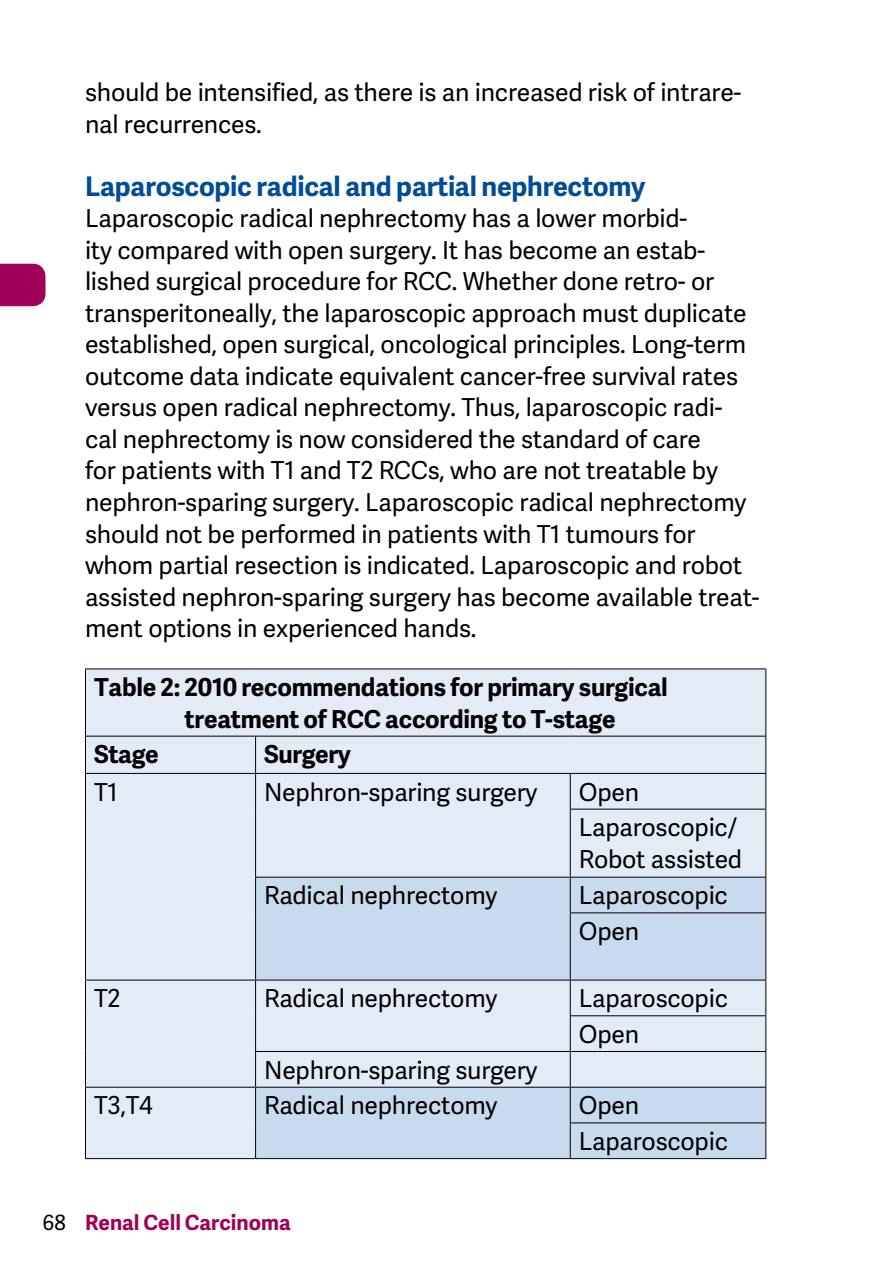
<style>
.page{position:relative;width:893px;height:1276px;background:#fff}
.page>*{position:absolute;margin:0;border:0;box-sizing:border-box;transform-origin:0 0}
.t1{font:700 27px "Adelle Sans";letter-spacing:-.01em;color:#004d95}
.t2{font:24.6px/31.5px "Adelle Sans";letter-spacing:-.01em;color:#000}
.t3{font:700 24.6px/31.5px "Adelle Sans";letter-spacing:-.01em;color:#000}
.t4{font:700 21px "Adelle Sans";color:#a00057}
.s1{font-weight:400;color:#000}
</style>
<div class="page">
<div style="left:0;top:264px;width:46px;height:42px;background:#a00057"></div>
<div style="left:86px;top:669px;width:679px;height:489px;background:#e3ecf6"></div>
<svg style="left:256px;top:877px;width:509px;height:281px;background:#cfdeee"></svg>
<hr style="left:85px;top:668px;width:171px;height:1px;background:#000">
<hr style="left:85px;top:669px;width:1px;height:66px;background:#000">
<hr style="left:256px;top:668px;width:314px;height:1px;background:#000">
<hr style="left:570px;top:668px;width:196px;height:1px;background:#000">
<hr style="left:765px;top:669px;width:1px;height:66px;background:#000">
<hr style="left:85px;top:735px;width:171px;height:1px;background:#000">
<hr style="left:85px;top:736px;width:1px;height:37px;background:#000">
<hr style="left:256px;top:735px;width:314px;height:1px;background:#000">
<hr style="left:255px;top:736px;width:1px;height:37px;background:#000">
<hr style="left:570px;top:735px;width:196px;height:1px;background:#000">
<hr style="left:765px;top:736px;width:1px;height:37px;background:#000">
<hr style="left:85px;top:773px;width:171px;height:1px;background:#000">
<hr style="left:85px;top:774px;width:1px;height:35px;background:#000">
<hr style="left:85px;top:809px;width:1px;height:68px;background:#000">
<hr style="left:85px;top:877px;width:1px;height:36px;background:#000">
<hr style="left:85px;top:913px;width:1px;height:66px;background:#000">
<hr style="left:256px;top:773px;width:314px;height:1px;background:#000">
<hr style="left:255px;top:774px;width:1px;height:35px;background:#000">
<hr style="left:255px;top:809px;width:1px;height:67px;background:#000">
<hr style="left:570px;top:773px;width:196px;height:1px;background:#000">
<hr style="left:570px;top:774px;width:1px;height:34px;background:#000">
<hr style="left:765px;top:774px;width:1px;height:34px;background:#000">
<hr style="left:570px;top:808px;width:196px;height:1px;background:#000">
<hr style="left:570px;top:809px;width:1px;height:67px;background:#000">
<hr style="left:765px;top:809px;width:1px;height:67px;background:#000">
<hr style="left:255px;top:876px;width:315px;height:1px;background:#000">
<hr style="left:255px;top:877px;width:1px;height:36px;background:#000">
<hr style="left:255px;top:913px;width:1px;height:66px;background:#000">
<hr style="left:570px;top:876px;width:196px;height:1px;background:#000">
<hr style="left:570px;top:877px;width:1px;height:35px;background:#000">
<hr style="left:765px;top:877px;width:1px;height:35px;background:#000">
<hr style="left:570px;top:912px;width:196px;height:1px;background:#000">
<hr style="left:570px;top:913px;width:1px;height:66px;background:#000">
<hr style="left:765px;top:913px;width:1px;height:66px;background:#000">
<hr style="left:85px;top:979px;width:171px;height:1px;background:#000">
<hr style="left:85px;top:980px;width:1px;height:35px;background:#000">
<hr style="left:85px;top:1015px;width:1px;height:36px;background:#000">
<hr style="left:85px;top:1051px;width:1px;height:35px;background:#000">
<hr style="left:256px;top:979px;width:314px;height:1px;background:#000">
<hr style="left:255px;top:980px;width:1px;height:35px;background:#000">
<hr style="left:255px;top:1015px;width:1px;height:36px;background:#000">
<hr style="left:570px;top:979px;width:196px;height:1px;background:#000">
<hr style="left:570px;top:980px;width:1px;height:35px;background:#000">
<hr style="left:765px;top:980px;width:1px;height:35px;background:#000">
<hr style="left:570px;top:1015px;width:196px;height:1px;background:#000">
<hr style="left:570px;top:1016px;width:1px;height:35px;background:#000">
<hr style="left:765px;top:1016px;width:1px;height:35px;background:#000">
<hr style="left:255px;top:1051px;width:315px;height:1px;background:#000">
<hr style="left:255px;top:1052px;width:1px;height:34px;background:#000">
<hr style="left:570px;top:1051px;width:196px;height:1px;background:#000">
<hr style="left:570px;top:1052px;width:1px;height:34px;background:#000">
<hr style="left:765px;top:1052px;width:1px;height:34px;background:#000">
<hr style="left:85px;top:1086px;width:171px;height:1px;background:#000">
<hr style="left:85px;top:1087px;width:1px;height:36px;background:#000">
<hr style="left:256px;top:1086px;width:314px;height:1px;background:#000">
<hr style="left:255px;top:1087px;width:1px;height:36px;background:#000">
<hr style="left:85px;top:1123px;width:1px;height:35px;background:#000">
<hr style="left:255px;top:1123px;width:1px;height:35px;background:#000">
<hr style="left:85px;top:1158px;width:171px;height:1px;background:#000">
<hr style="left:256px;top:1158px;width:314px;height:1px;background:#000">
<hr style="left:570px;top:1086px;width:196px;height:1px;background:#000">
<hr style="left:570px;top:1087px;width:1px;height:35px;background:#000">
<hr style="left:765px;top:1087px;width:1px;height:35px;background:#000">
<hr style="left:570px;top:1122px;width:196px;height:1px;background:#000">
<hr style="left:570px;top:1123px;width:1px;height:35px;background:#000">
<hr style="left:765px;top:1123px;width:1px;height:35px;background:#000">
<hr style="left:570px;top:1158px;width:196px;height:1px;background:#000">
<p class="t2" style="left:85px;top:76px;width:658px">should be intensified, as there is an increased risk of intrare&shy;nal recurrences.</p>
<p class="t1" style="left:85px;top:166px;width:562px">Laparoscopic radical and partial nephrectomy</p>
<p class="t2" style="left:85px;top:202px;width:676px">Laparoscopic radical nephrectomy has a lower morbid-<br>ity compared with open surgery. It has become an estab&shy;lished surgical procedure for RCC. Whether done retro- or transperitoneally, the laparoscopic approach must duplicate established, open surgical, oncological principles. Long-term outcome data indicate equivalent cancer-free survival rates versus open radical nephrectomy. Thus, laparoscopic radi&shy;cal nephrectomy is now considered the standard of care<br>for patients with T1 and T2 RCCs, who are not treatable by nephron-sparing surgery. Laparoscopic radical nephrectomy should not be performed in patients with T1 tumours for whom partial resection is indicated. Laparoscopic and robot assisted nephron-sparing surgery has become available treat&shy;ment options in experienced hands.</p>
<p class="t3" style="left:185px;top:670px;width:485px;text-indent:-91px">Table 2: 2010 recommendations for primary surgical treatment of RCC according to T-stage</p>
<p class="t3" style="left:94px;top:738px;width:66px">Stage</p>
<p class="t3" style="left:264px;top:738px;width:88px">Surgery</p>
<p class="t2" style="left:94px;top:775px;width:25px">T1</p>
<p class="t2" style="left:264px;top:775px;width:275px">Nephron-sparing surgery</p>
<p class="t2" style="left:579px;top:773px;width:160px;line-height:35.7px">Open<br>Laparoscopic/</p>
<p class="t2" style="left:579px;top:842px;width:165px">Robot assisted</p>
<p class="t2" style="left:264px;top:879px;width:235px">Radical nephrectomy</p>
<p class="t2" style="left:579px;top:877px;width:151px;line-height:35.7px">Laparoscopic<br>Open</p>
<p class="t2" style="left:94px;top:982px;width:28px">T2</p>
<p class="t2" style="left:264px;top:982px;width:235px">Radical nephrectomy</p>
<p class="t2" style="left:579px;top:980px;width:151px;line-height:35.7px">Laparoscopic<br>Open</p>
<p class="t2" style="left:264px;top:1053px;width:275px">Nephron-sparing surgery</p>
<p class="t2" style="left:94px;top:1089px;width:60px">T3,T4</p>
<p class="t2" style="left:264px;top:1089px;width:235px">Radical nephrectomy</p>
<p class="t2" style="left:579px;top:1087px;width:151px;line-height:35.7px">Open<br>Laparoscopic</p>
<p class="t4" style="left:43px;top:1207px;width:250px"><span class="s1">68</span> Renal Cell Carcinoma</p>
</div>
